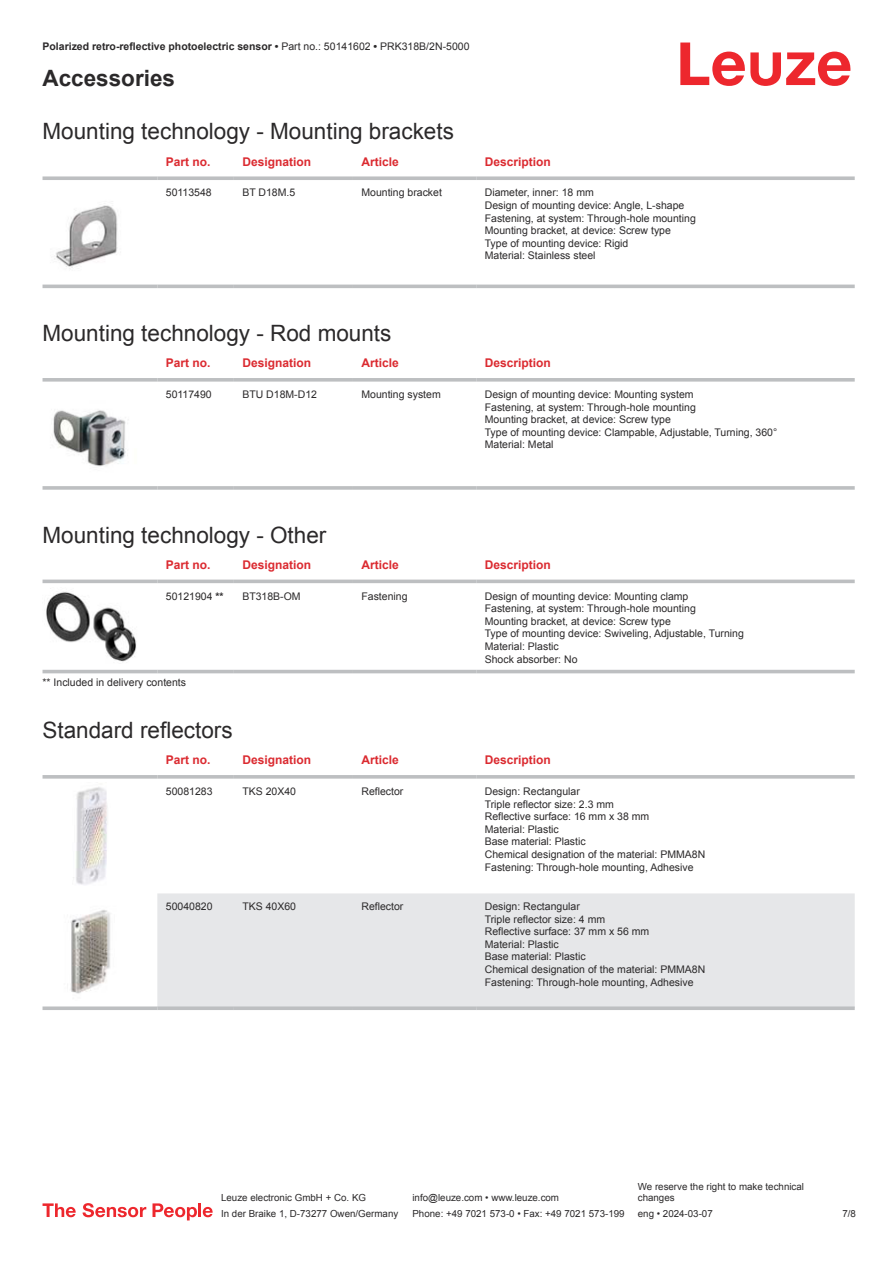
<style>
.page{position:relative;width:893px;height:1263px;background:#fff}
.page>*{position:absolute;margin:0;border:0;box-sizing:border-box;transform-origin:0 0}
.t1{font:22.5px "Arial";color:#2b292a}
.t2{font:700 22.5px "Arial";color:#2b292a}
.t3{font:700 12px "Arial";color:#db2a30}
.t4{font:10.5px/12.6px "Arial";color:#2b292a}
.t5{font:700 10.5px "Arial";color:#2b292a}
.t6{font:9.75px/11.7px "Arial";color:#2b292a}
.s1{font-weight:400}
.s2{font-weight:700}
</style>
<div class="page">
<svg style="left:680px;top:43px;width:170px;height:43px"></svg>
<svg style="left:43px;top:284px;width:812px;height:1px"></svg>
<svg style="left:43px;top:176px;width:114px;height:4px"></svg>
<svg style="left:157px;top:176px;width:77px;height:4px"></svg>
<svg style="left:234px;top:176px;width:119px;height:4px"></svg>
<svg style="left:353px;top:176px;width:123px;height:4px"></svg>
<svg style="left:476px;top:176px;width:379px;height:4px;background:#c4c6c8"></svg>
<hr style="left:43px;top:285px;width:114px;height:3px;background:#bdbfc1">
<hr style="left:157px;top:285px;width:77px;height:3px;background:#bdbfc1">
<hr style="left:234px;top:285px;width:119px;height:3px;background:#bdbfc1">
<hr style="left:353px;top:285px;width:123px;height:3px;background:#bdbfc1">
<hr style="left:476px;top:285px;width:379px;height:3px;background:#bdbfc1">
<img style="left:54px;top:205px;width:64px;height:64px">
<svg style="left:43px;top:378px;width:114px;height:4px"></svg>
<svg style="left:157px;top:378px;width:77px;height:4px"></svg>
<svg style="left:234px;top:378px;width:119px;height:4px"></svg>
<svg style="left:353px;top:378px;width:123px;height:4px"></svg>
<svg style="left:476px;top:378px;width:379px;height:4px;background:#c3c5c7"></svg>
<svg style="left:43px;top:486px;width:114px;height:4px"></svg>
<hr style="left:157px;top:486px;width:77px;height:4px;background:#c5c7c8">
<svg style="left:234px;top:486px;width:119px;height:4px"></svg>
<svg style="left:353px;top:486px;width:123px;height:4px"></svg>
<hr style="left:476px;top:486px;width:379px;height:4px;background:#c5c7c8">
<img style="left:53px;top:410px;width:75px;height:57px">
<svg style="left:43px;top:579px;width:812px;height:95px"></svg>
<hr style="left:43px;top:580px;width:114px;height:3px;background:#bdbfc1">
<hr style="left:157px;top:580px;width:77px;height:3px;background:#bdbfc1">
<hr style="left:234px;top:580px;width:119px;height:3px;background:#bdbfc1">
<hr style="left:353px;top:580px;width:123px;height:3px;background:#bdbfc1">
<hr style="left:476px;top:580px;width:379px;height:3px;background:#bdbfc1">
<hr style="left:43px;top:670px;width:114px;height:3px;background:#bdbfc1">
<hr style="left:157px;top:670px;width:77px;height:3px;background:#bdbfc1">
<hr style="left:234px;top:670px;width:119px;height:3px;background:#bdbfc1">
<hr style="left:353px;top:670px;width:123px;height:3px;background:#bdbfc1">
<hr style="left:476px;top:670px;width:379px;height:3px;background:#bdbfc1">
<img style="left:43px;top:587px;width:97px;height:77px">
<div style="left:157px;top:893px;width:698px;height:113px;background:#e6e7e9"></div>
<svg style="left:43px;top:775px;width:114px;height:4px"></svg>
<svg style="left:157px;top:775px;width:77px;height:4px"></svg>
<svg style="left:234px;top:775px;width:119px;height:4px"></svg>
<svg style="left:353px;top:775px;width:123px;height:4px"></svg>
<svg style="left:476px;top:775px;width:379px;height:4px;background:#c3c5c7"></svg>
<svg style="left:43px;top:1006px;width:114px;height:4px"></svg>
<svg style="left:157px;top:1006px;width:77px;height:4px"></svg>
<svg style="left:234px;top:1006px;width:119px;height:4px"></svg>
<svg style="left:353px;top:1006px;width:123px;height:4px"></svg>
<svg style="left:476px;top:1006px;width:379px;height:4px;background:#c1c3c5"></svg>
<img style="left:73px;top:787px;width:34px;height:98px">
<img style="left:70px;top:910px;width:40px;height:84px">
<svg style="left:43px;top:1203px;width:33px;height:14px"></svg>
<svg style="left:83px;top:1203px;width:63px;height:14px"></svg>
<svg style="left:153px;top:1203px;width:44px;height:17px"></svg>
<hr style="left:198px;top:1203px;width:3px;height:14px;background:#ed272d">
<svg style="left:203px;top:1207px;width:10px;height:10px"></svg>
<p class="t5" style="left:43px;top:42px;width:428px">Polarized retro-reflective photoelectric sensor • <span class="s1">Part no.: 50141602</span> • <span class="s1">PRK318B/2N-5000</span></p>
<h1 class="t2" style="left:43px;top:69px;width:134px">Accessories</h1>
<h1 class="t1" style="left:43px;top:123px;width:413px">Mounting technology - Mounting brackets</h1>
<p class="t3" style="left:166px;top:157px;width:46px">Part no.</p>
<p class="t3" style="left:242px;top:157px;width:70px">Designation</p>
<p class="t3" style="left:361px;top:157px;width:39px">Article</p>
<p class="t3" style="left:485px;top:157px;width:68px">Description</p>
<p class="t4" style="left:166px;top:187px;width:47px">50113548</p>
<p class="t4" style="left:242px;top:187px;width:54px">BT D18M.5</p>
<p class="t4" style="left:361px;top:187px;width:82px">Mounting bracket</p>
<p class="t4" style="left:485px;top:187px;width:213px">Diameter, inner: 18 mm<br>Design of mounting device: Angle, L-shape Fastening, at system: Through-hole mounting Mounting bracket, at device: Screw type Type of mounting device: Rigid<br>Material: Stainless steel</p>
<h1 class="t1" style="left:43px;top:325px;width:350px">Mounting technology - Rod mounts</h1>
<p class="t3" style="left:166px;top:358px;width:46px">Part no.</p>
<p class="t3" style="left:242px;top:358px;width:70px">Designation</p>
<p class="t3" style="left:361px;top:358px;width:39px">Article</p>
<p class="t3" style="left:485px;top:358px;width:68px">Description</p>
<p class="t4" style="left:166px;top:389px;width:47px">50117490</p>
<p class="t4" style="left:242px;top:389px;width:76px">BTU D18M-D12</p>
<p class="t4" style="left:361px;top:389px;width:81px">Mounting system</p>
<p class="t4" style="left:485px;top:389px;width:294px">Design of mounting device: Mounting system<br>Fastening, at system: Through-hole mounting<br>Mounting bracket, at device: Screw type<br>Type of mounting device: Clampable, Adjustable, Turning, 360° Material: Metal</p>
<h1 class="t1" style="left:43px;top:526px;width:285px">Mounting technology - Other</h1>
<p class="t3" style="left:166px;top:560px;width:46px">Part no.</p>
<p class="t3" style="left:242px;top:560px;width:70px">Designation</p>
<p class="t3" style="left:361px;top:560px;width:39px">Article</p>
<p class="t3" style="left:485px;top:560px;width:68px">Description</p>
<p class="t4" style="left:166px;top:591px;width:59px">50121904 <span class="s2">**</span></p>
<p class="t4" style="left:242px;top:591px;width:60px">BT318B-OM</p>
<p class="t4" style="left:361px;top:591px;width:48px">Fastening</p>
<p class="t4" style="left:485px;top:591px;width:261px">Design of mounting device: Mounting clamp<br>Fastening, at system: Through-hole mounting<br>Mounting bracket, at device: Screw type<br>Type of mounting device: Swiveling, Adjustable, Turning Material: Plastic<br>Shock absorber: No</p>
<p class="t4" style="left:43px;top:677px;width:145px">** Included in delivery contents</p>
<h1 class="t1" style="left:43px;top:722px;width:192px">Standard reflectors</h1>
<p class="t3" style="left:166px;top:755px;width:46px">Part no.</p>
<p class="t3" style="left:242px;top:755px;width:70px">Designation</p>
<p class="t3" style="left:361px;top:755px;width:39px">Article</p>
<p class="t3" style="left:485px;top:755px;width:68px">Description</p>
<p class="t4" style="left:166px;top:786px;width:48px">50081283</p>
<p class="t4" style="left:242px;top:786px;width:55px">TKS 20X40</p>
<p class="t4" style="left:361px;top:786px;width:44px">Reflector</p>
<p class="t4" style="left:485px;top:786px;width:222px">Design: Rectangular<br>Triple reflector size: 2.3 mm<br>Reflective surface: 16 mm x 38 mm<br>Material: Plastic<br>Base material: Plastic<br>Chemical designation of the material: PMMA8N<br>Fastening: Through-hole mounting, Adhesive</p>
<p class="t4" style="left:166px;top:901px;width:48px">50040820</p>
<p class="t4" style="left:242px;top:901px;width:55px">TKS 40X60</p>
<p class="t4" style="left:361px;top:901px;width:44px">Reflector</p>
<p class="t4" style="left:485px;top:901px;width:222px">Design: Rectangular<br>Triple reflector size: 4 mm<br>Reflective surface: 37 mm x 56 mm<br>Material: Plastic<br>Base material: Plastic<br>Chemical designation of the material: PMMA8N<br>Fastening: Through-hole mounting, Adhesive</p>
<p class="t6" style="left:221px;top:1193px;width:146px">Leuze electronic GmbH + Co. KG</p>
<p class="t6" style="left:412px;top:1193px;width:148px">info@leuze.com • www.leuze.com</p>
<p class="t6" style="left:638px;top:1181px;width:168px">We reserve the right to make technical changes</p>
<p class="t6" style="left:221px;top:1209px;width:179px">In der Braike 1, D-73277 Owen/Germany</p>
<p class="t6" style="left:412px;top:1209px;width:214px">Phone: +49 7021 573-0 • Fax: +49 7021 573-199</p>
<p class="t6" style="left:638px;top:1209px;width:76px">eng • 2024-03-07</p>
<p class="t6" style="left:842px;top:1209px;width:15px">7 /8</p>
</div>
